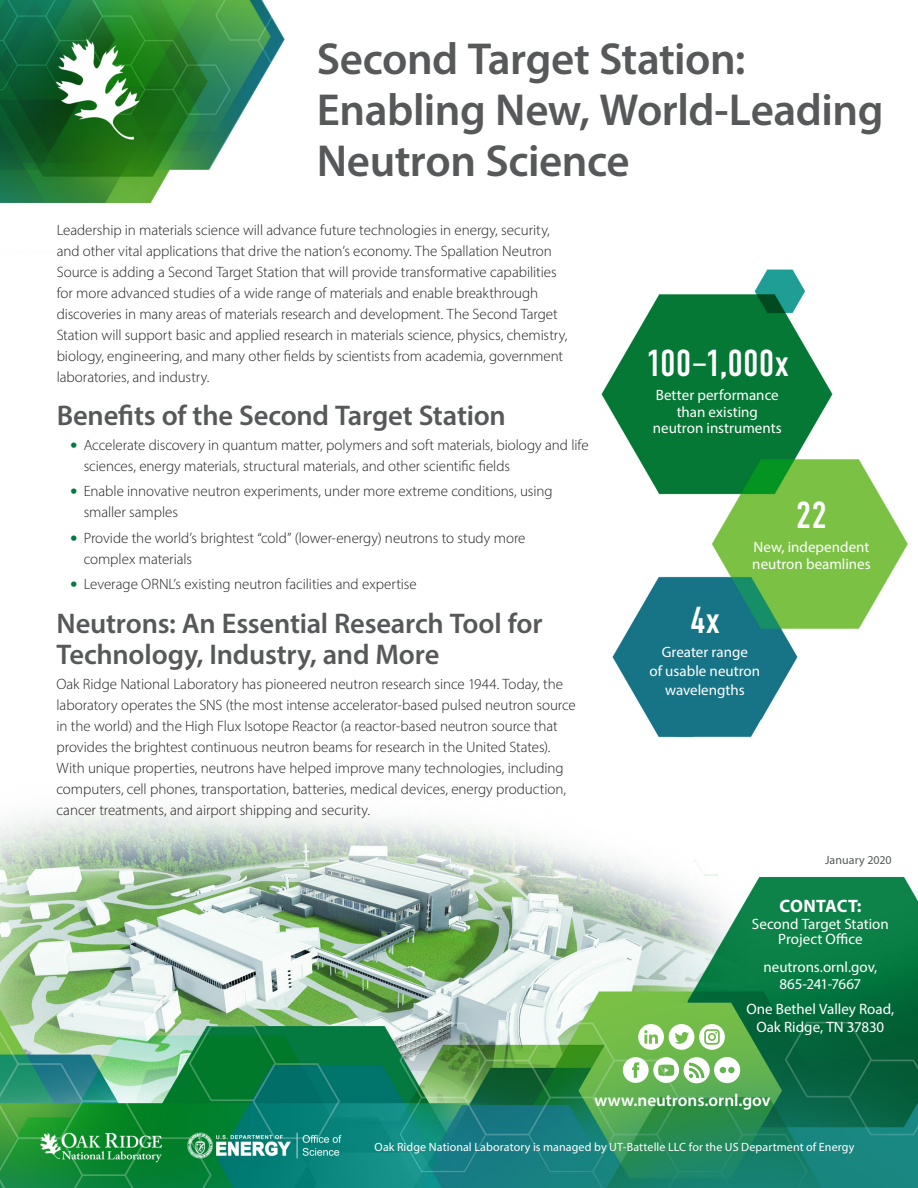
<style>
.page{position:relative;width:918px;height:1188px;background:#fff}
.page>*{position:absolute;margin:0;border:0;box-sizing:border-box;transform-origin:0 0}
.t1{font:600 45px/50.8px "Myriad Pro";letter-spacing:-.01em;color:#57585a}
.t2{font:37.5px "DIN Condensed";color:#fff}
.t3{font:600 28.5px/30px "Myriad Pro";letter-spacing:-.005em;color:#57585a}
.t4{font:700 18px "Myriad Pro";letter-spacing:.005em;color:#fff}
.t5{font:600 17.25px "Myriad Pro";letter-spacing:-.005em;color:#fff}
.t6{font:300 15px/21px "Myriad Pro";letter-spacing:-.005em;color:#231f20}
.t7{font:15px/16.5px "Myriad Pro";color:#fff;text-align:center}
.t8{font:12px "Myriad Pro";letter-spacing:.01em;color:#fff}
.t9{font:12px "Myriad Pro";letter-spacing:.005em;color:#57585a}
.s1{font-size:30px;color:#007c41}
</style>
<div class="page">
<img style="left:0;top:0;width:918px;height:1188px">
<svg style="left:638px;top:1024px;width:87px;height:26px"></svg>
<svg style="left:623px;top:1057px;width:117px;height:26px"></svg>
<h1 class="t1" style="left:317px;top:33px;width:568px">Second Target Station:<br>Enabling New, World-Leading<br>Neutron Science</h1>
<p class="t6" style="left:57px;top:219px;width:512px">Leadership in materials science will advance future technologies in energy, security, and other vital applications that drive the nation’s economy. The Spallation Neutron Source is adding a Second Target Station that will provide transformative capabilities for more advanced studies of a wide range of materials and enable breakthrough discoveries in many areas of materials research and development. The Second Target Station will support basic and applied research in materials science, physics, chemistry, biology, engineering, and many other fields by scientists from academia, government laboratories, and industry.</p>
<h3 class="t3" style="left:57px;top:399px;width:451px">Benefits of the Second Target Station</h3>
<p class="t6" style="left:84px;top:434px;width:506px;text-indent:-14px"><span class="s1">•</span> Accelerate discovery in quantum matter, polymers and soft materials, biology and life sciences, energy materials, structural materials, and other scientific fields</p>
<p class="t6" style="left:84px;top:481px;width:470px;text-indent:-14px"><span class="s1">•</span> Enable innovative neutron experiments, under more extreme conditions, using smaller samples</p>
<p class="t6" style="left:84px;top:527px;width:443px;text-indent:-14px"><span class="s1">•</span> Provide the world’s brightest “cold” (lower-energy) neutrons to study more complex materials</p>
<p class="t6" style="left:70px;top:573px;width:348px"><span class="s1">•</span> Leverage ORNL’s existing neutron facilities and expertise</p>
<h3 class="t3" style="left:57px;top:608px;width:488px">Neutrons: An Essential Research Tool for<br>Technology, Industry, and More</h3>
<p class="t6" style="left:57px;top:673px;width:521px">Oak Ridge National Laboratory has pioneered neutron research since 1944. Today, the laboratory operates the SNS (the most intense accelerator-based pulsed neutron source in the world) and the High Flux Isotope Reactor (a reactor-based neutron source that provides the brightest continuous neutron beams for research in the United States).<br>With unique properties, neutrons have helped improve many technologies, including computers, cell phones, transportation, batteries, medical devices, energy production, cancer treatments, and airport shipping and security.</p>
<h2 class="t2" style="left:646px;top:342px;width:144px">100–1,000x</h2>
<p class="t7" style="left:653px;top:387px;width:131px">Better performance than existing neutron instruments</p>
<h2 class="t2" style="left:796px;top:494px;width:33px">22</h2>
<p class="t7" style="left:752px;top:539px;width:120px;text-align:left">New, independent neutron beamlines</p>
<h2 class="t2" style="left:690px;top:599px;width:31px">4x</h2>
<p class="t7" style="left:650px;top:642px;width:112px;line-height:19.2px">Greater range<br>of usable neutron wavelengths</p>
<p class="t9" style="left:825px;top:853px;width:68px">January 2020</p>
<p class="t4" style="left:779px;top:894px;width:84px">CONTACT:</p>
<p class="t7" style="left:752px;top:917px;width:138px;line-height:15px">Second Target Station<br>Project Office</p>
<p class="t7" style="left:763px;top:958px;width:115px;line-height:17.2px">neutrons.ornl.gov,<br>865-241-7667</p>
<p class="t7" style="left:746px;top:1000px;width:150px;line-height:18px">One Bethel Valley Road,<br>Oak Ridge, TN 37830</p>
<p class="t5" style="left:594px;top:1089px;width:178px">www.neutrons.ornl.gov</p>
<p class="t8" style="left:375px;top:1139px;width:481px">Oak Ridge National Laboratory is managed by UT-Battelle LLC for the US Department of Energy</p>
</div>
